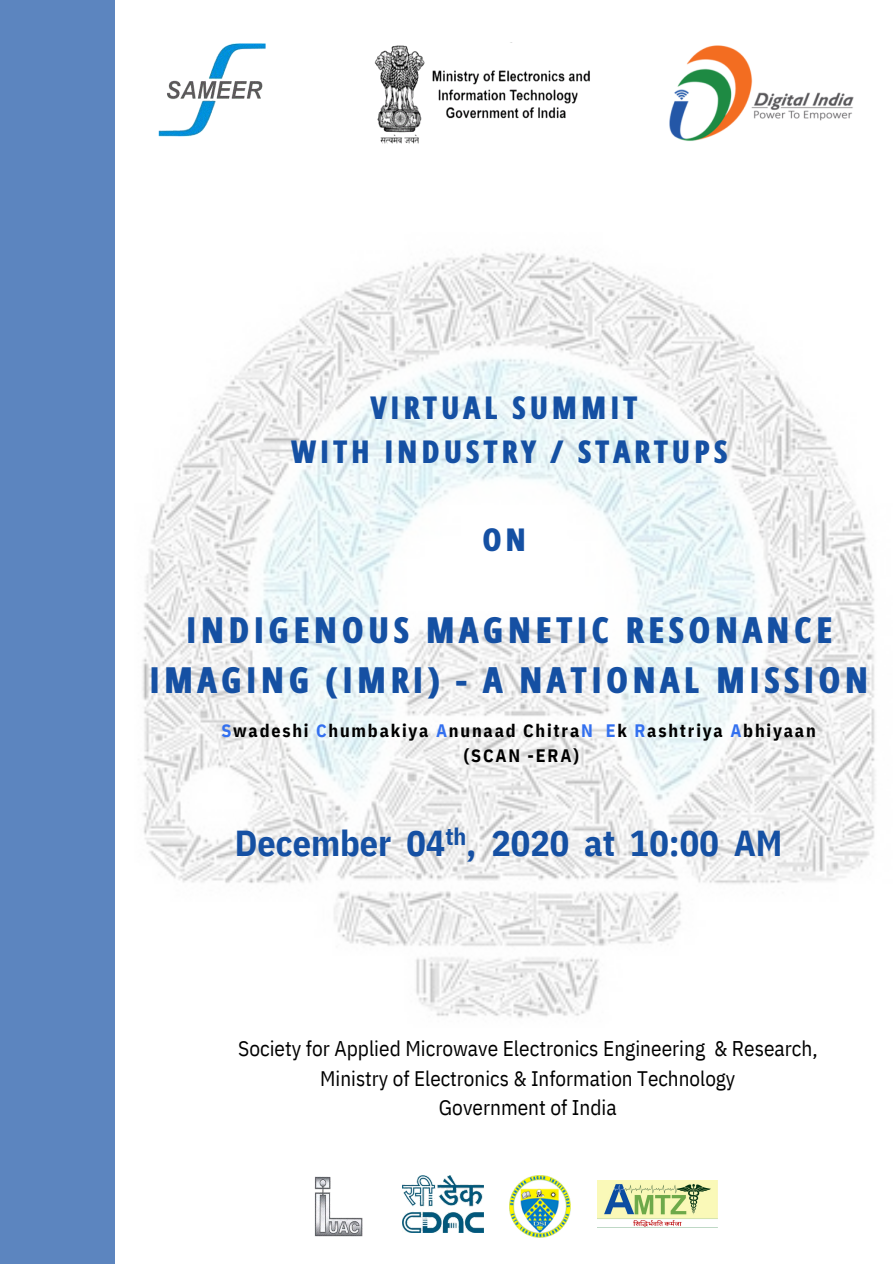
<style>
.page{position:relative;width:894px;height:1264px;background:#fff}
.page>*{position:absolute;margin:0;border:0;box-sizing:border-box;transform-origin:0 0}
.t1{font:800 36px/49.5px "Open Sans Hebrew Condensed";letter-spacing:.1em;color:#1550a3;text-align:center}
.t2{font:700 36px "IBM Plex Sans Cond";color:#1550a3}
.t3{font:800 31.5px/44px "Open Sans Hebrew Condensed";letter-spacing:.1em;color:#1550a3;text-align:center}
.t4{font:21.3px "IBM Plex Sans Cond";color:#000}
.t5{font:21px "IBM Plex Sans Cond";color:#000}
.t6{font:700 18px/24.8px "IBM Plex Sans Cond";letter-spacing:.1em;color:#000;text-align:center}
.s1{color:#3370ef}
</style>
<div class="page">
<img style="left:661px;top:32px;width:201px;height:113px;border-radius:9px">
<img style="left:369px;top:32px;width:228px;height:128px;border-radius:11px">
<img style="left:154px;top:32px;width:120px;height:120px;border-radius:7px">
<img style="left:402px;top:1175px;width:81px;height:57px">
<img style="left:597px;top:1180px;width:120px;height:47px">
<img style="left:314px;top:1176px;width:49px;height:60px">
<img style="left:509px;top:1175px;width:62px;height:61px">
<img style="left:142px;top:252px;width:733px;height:766px">
<div style="left:0;top:0;width:115px;height:1263px;background:#5c85bf"></div>
<h2 class="t3" style="left:291px;top:385px;width:438px">VIRTUAL SUMMIT<br>WITH INDUSTRY / STARTUPS</h2>
<h2 class="t3" style="left:482px;top:517px;width:46px">ON</h2>
<h1 class="t1" style="left:149px;top:604px;width:720px">INDIGENOUS MAGNETIC RESONANCE<br>IMAGING (IMRI) - A NATIONAL MISSION</h1>
<p class="t6" style="left:221px;top:717px;width:595px"><span class="s1">S</span>wadeshi <span class="s1">C</span>humbakiya <span class="s1">A</span>nunaad Chitra<span class="s1">N E</span>k <span class="s1">R</span>ashtriya <span class="s1">A</span>bhiyaan (SCAN -ERA)</p>
<h1 class="t2" style="left:235px;top:818px;width:549px">December 04<sup>th</sup>, 2020 at 10:00 AM</h1>
<p class="t4" style="left:238px;top:1034px;width:581px">Society for Applied Microwave Electronics Engineering &amp; Research,</p>
<p class="t5" style="left:320px;top:1063px;width:416px">Ministry of Electronics &amp; Information Technology</p>
<p class="t4" style="left:439px;top:1092px;width:179px">Government of India</p>
</div>
